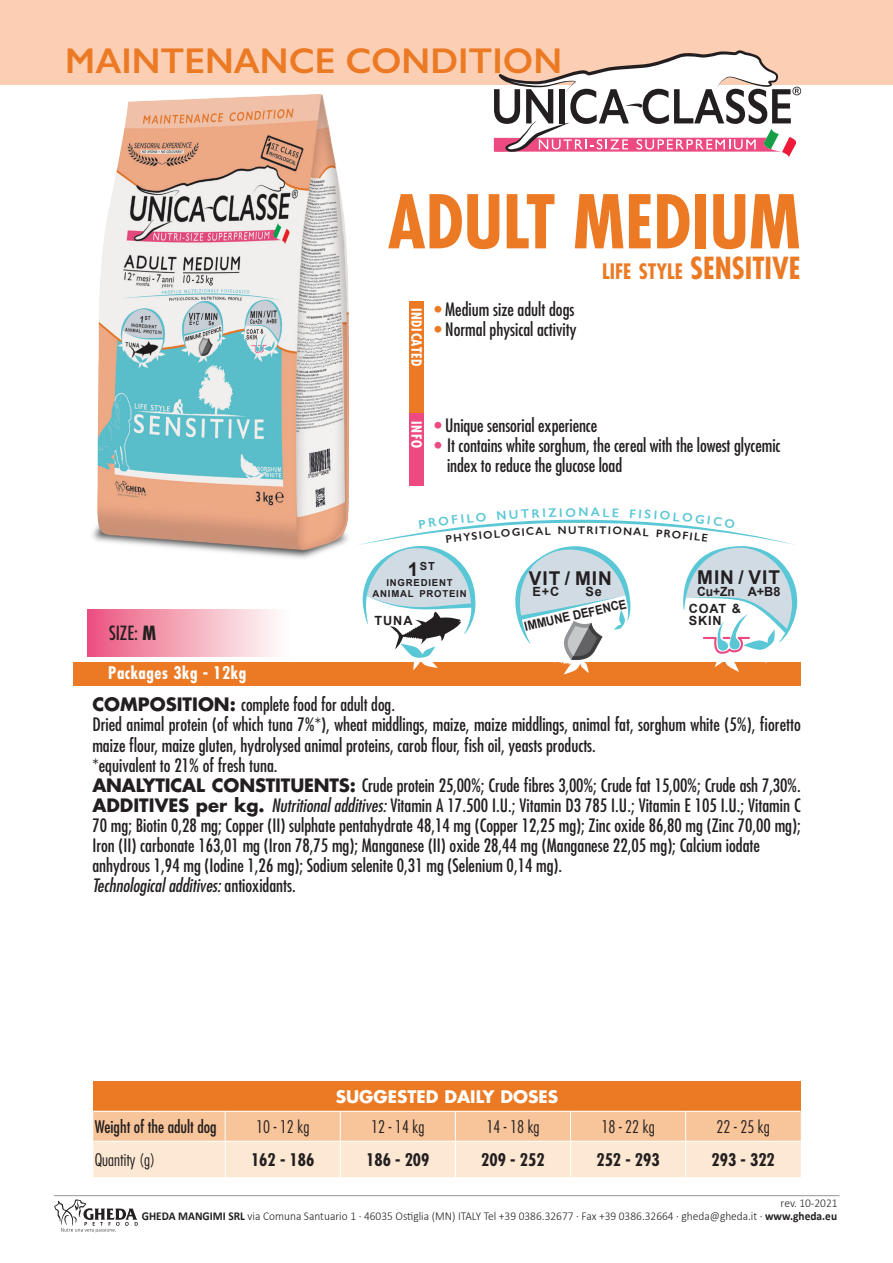
<style>
.page{position:relative;width:893px;height:1263px;background:#fff}
.page>*{position:absolute;margin:0;border:0;box-sizing:border-box;transform-origin:0 0}
.t1{font:700 condensed 71.85px "Futura Std";color:#ec7923}
.t2{font:600 36px "Gill Sans";color:#ec7923}
.t3{font:700 condensed 20.7px "Futura Std";color:#ec7923}
.t4{font:700 19.05px "Arial";letter-spacing:.05em;color:#231f20}
.t5{font:condensed 19.05px "Futura Std";color:#231f20}
.t6{font:condensed 18px/20.1px "Futura Std";color:#231f20}
.t7{font:italic condensed 18px "Futura Std";color:#231f20}
.t8{font:300 condensed 16.95px "Futura Std";color:#231f20}
.t9{font:700 condensed 16.95px "Futura Std";color:#231f20}
.t10{font:700 16.95px "Futura Std";color:#fff}
.t11{font:condensed 16.95px "Futura Std";color:#231f20}
.t12{font:700 condensed 16.95px "Futura Std";letter-spacing:.03em;color:#fff}
.t13{font:700 condensed 13.8px "Futura Std";letter-spacing:.05em;color:#fff}
.t14{font:700 12.75px/17.1px "Arial";color:#231f20;scale:.95 1}
.t15{font:700 12.75px "Arial";letter-spacing:.07em;color:#231f20}
.t16{font:700 12.75px "Arial";letter-spacing:.07em;color:#231f20;scale:.9 1}
.t17{font:600 12.45px "Gill Sans";color:#59c7d5}
.t18{font:300 12px "Calibri";color:#231f20;scale:.95 1}
.t19{font:700 11.1px "Arial";color:#231f20}
.t20{font:600 11.1px "Gill Sans";color:#231f20}
.t21{font:700 9.6px/10.6px "Arial";letter-spacing:.08em;color:#231f20;text-align:center}
.s1{font-size:29.55px}
.s2{font-weight:700}
.s3{color:#ec7923}
.s4{color:#ec4a81}
.s5{font-size:19.05px}
.s6{font-weight:700;font-stretch:normal}
.s7{font-style:italic}
.s8{font-style:normal}
</style>
<div class="page">
<div style="left:73px;top:662px;width:728px;height:24px;background:#ec7923"></div>
<img style="left:30px;top:84px;width:378px;height:474px">
<div style="left:88px;top:610px;width:204px;height:47px;background:linear-gradient(to right,#eb567f,#fffffe)"></div>
<div style="left:409px;top:301px;width:15px;height:113px;background:#ec7923"></div>
<div style="left:409px;top:414px;width:15px;height:72px;background:#ec4a81"></div>
<div style="left:93px;top:1081px;width:708px;height:30px;background:#ec7923"></div>
<svg style="left:93px;top:1111px;width:708px;height:66px;background:#fad8ba"></svg>
<hr style="left:93px;top:1141px;width:132px;height:1px;background:#fff">
<hr style="left:225px;top:1141px;width:115px;height:1px;background:#fff">
<hr style="left:225px;top:1142px;width:1px;height:35px;background:#fff">
<hr style="left:340px;top:1141px;width:115px;height:1px;background:#fff">
<hr style="left:340px;top:1142px;width:1px;height:35px;background:#fff">
<hr style="left:455px;top:1141px;width:115px;height:1px;background:#fff">
<hr style="left:455px;top:1142px;width:1px;height:35px;background:#fff">
<hr style="left:570px;top:1141px;width:116px;height:1px;background:#fff">
<hr style="left:570px;top:1142px;width:1px;height:35px;background:#fff">
<hr style="left:686px;top:1141px;width:115px;height:1px;background:#fff">
<hr style="left:685px;top:1142px;width:1px;height:35px;background:#fff">
<div style="left:0;top:0;width:893px;height:84px;background:#fccfb4"></div>
<hr style="left:54px;top:1195px;width:786px;height:1px;background:#939598">
<svg style="left:54px;top:1199px;width:84px;height:33px"></svg>
<svg style="left:494px;top:50px;width:307px;height:108px"></svg>
<svg style="left:357px;top:508px;width:441px;height:166px"></svg>
<p class="t2" style="left:65px;top:39px;width:498px">MAINTENANCE CONDITION</p>
<p class="t1" style="left:388px;top:177px;width:415px">ADULT MEDIUM</p>
<p class="t3" style="left:602px;top:259px;width:200px">LIFE STYLE <span class="s1">SENSITIVE</span></p>
<p class="t5" style="left:109px;top:621px;width:49px">SIZE: <span class="s2">M</span></p>
<p class="t12" style="left:108px;top:663px;width:139px">Packages 3kg - 12kg</p>
<p class="t13" style="left:425px;top:308px;width:60px;rotate:90deg">INDICATED</p>
<p class="t6" style="left:434px;top:299px;width:142px"><span class="s3">•</span> Medium size adult dogs</p>
<p class="t6" style="left:434px;top:319px;width:144px"><span class="s3">•</span> Normal physical activity</p>
<p class="t13" style="left:425px;top:421px;width:28px;rotate:90deg">INFO</p>
<p class="t6" style="left:434px;top:415px;width:165px"><span class="s4">•</span> Unique sensorial experience</p>
<p class="t6" style="left:447px;top:435px;width:335px;text-indent:-13px"><span class="s4">•</span> It contains white sorghum, the cereal with the lowest glycemic index to reduce the glucose load</p>
<p class="t17" style="left:578px;top:505px;width:12px">N</p>
<p class="t20" style="left:578px;top:523px;width:17px">TR</p>
<p class="t19" style="left:408px;top:558px;width:29px"><span class="s5">1</span>ST</p>
<p class="t4" style="left:697px;top:564px;width:84px">MIN / VIT</p>
<p class="t14" style="left:689px;top:584px;width:98px;text-indent:8px">Cu+Zn A+B8<br>COAT &amp;</p>
<p class="t4" style="left:529px;top:566px;width:84px">VIT / MIN</p>
<p class="t15" style="left:532px;top:583px;width:29px">E+C</p>
<p class="t15" style="left:585px;top:583px;width:18px">Se</p>
<p class="t21" style="left:372px;top:577px;width:96px">INGREDIENT<br>ANIMAL PROTEIN</p>
<p class="t16" style="left:523px;top:619px;width:117px;rotate:-13deg">IMMUNE DEFENCE</p>
<p class="t15" style="left:374px;top:612px;width:40px">TUNA</p>
<p class="t15" style="left:689px;top:612px;width:34px">SKIN</p>
<p class="t6" style="left:92px;top:694px;width:304px"><span class="s6">COMPOSITION:</span> complete food for adult dog.</p>
<p class="t6" style="left:92px;top:715px;width:710px">Dried animal protein (of which tuna 7%*), wheat middlings, maize, maize middlings, animal fat, sorghum white (5%), fioretto</p>
<p class="t6" style="left:92px;top:735px;width:505px">maize flour, maize gluten, hydrolysed animal proteins, carob flour, fish oil, yeasts products.</p>
<p class="t6" style="left:92px;top:755px;width:187px">*equivalent to 21% of fresh tuna.</p>
<p class="t6" style="left:92px;top:775px;width:710px"><span class="s6">ANALYTICAL CONSTITUENTS:</span> Crude protein 25,00%; Crude fibres 3,00%; Crude fat 15,00%; Crude ash 7,30%.</p>
<p class="t6" style="left:92px;top:795px;width:710px"><span class="s6">ADDITIVES per kg.</span> <span class="s7">Nutritional additives:</span> Vitamin A 17.500 I.U.; Vitamin D3 785 I.U.; Vitamin E 105 I.U.; Vitamin C</p>
<p class="t6" style="left:92px;top:815px;width:710px">70 mg; Biotin 0,28 mg; Copper (II) sulphate pentahydrate 48,14 mg (Copper 12,25 mg); Zinc oxide 86,80 mg (Zinc 70,00 mg);</p>
<p class="t6" style="left:92px;top:835px;width:669px">Iron (II) carbonate 163,01 mg (Iron 78,75 mg); Manganese (II) oxide 28,44 mg (Manganese 22,05 mg); Calcium iodate</p>
<p class="t6" style="left:92px;top:855px;width:471px">anhydrous 1,94 mg (Iodine 1,26 mg); Sodium selenite 0,31 mg (Selenium 0,14 mg).</p>
<p class="t7" style="left:92px;top:875px;width:205px">Technological additives: <span class="s8">antioxidants.</span></p>
<p class="t10" style="left:336px;top:1085px;width:224px">SUGGESTED DAILY DOSES</p>
<p class="t11" style="left:95px;top:1117px;width:123px">Weight of the adult dog</p>
<p class="t8" style="left:256px;top:1117px;width:55px">10 - 12 kg</p>
<p class="t8" style="left:371px;top:1117px;width:55px">12 - 14 kg</p>
<p class="t8" style="left:486px;top:1117px;width:55px">14 - 18 kg</p>
<p class="t8" style="left:601px;top:1117px;width:55px">18 - 22 kg</p>
<p class="t8" style="left:717px;top:1117px;width:55px">22 - 25 kg</p>
<p class="t8" style="left:95px;top:1150px;width:62px">Quantity (g)</p>
<p class="t9" style="left:251px;top:1149px;width:65px">162 - 186</p>
<p class="t9" style="left:366px;top:1149px;width:65px">186 - 209</p>
<p class="t9" style="left:481px;top:1149px;width:65px">209 - 252</p>
<p class="t9" style="left:596px;top:1149px;width:65px">252 - 293</p>
<p class="t9" style="left:711px;top:1149px;width:65px">293 - 322</p>
<p class="t18" style="left:781px;top:1195px;width:61px">rev. 10-2021</p>
<p class="t18" style="left:142px;top:1208px;width:733px"><span class="s2">GHEDA MANGIMI SRL</span> via Comuna Santuario 1 · 46035 Ostiglia (MN) ITALY Tel +39 0386.32677 · Fax +39 0386.32664 · gheda@gheda.it · <span class="s2">www.gheda.eu</span></p>
</div>
